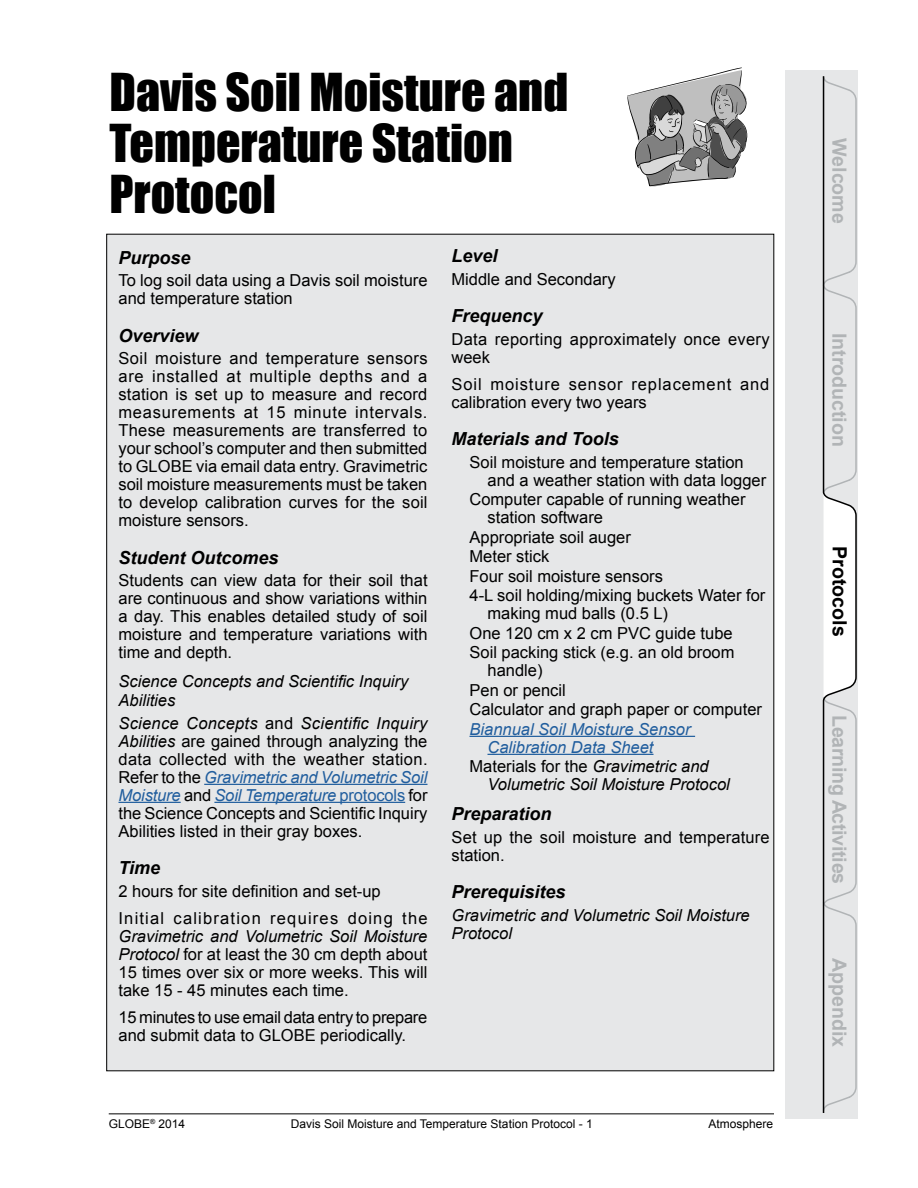
<style>
.page{position:relative;width:918px;height:1188px;background:#fff}
.page>*{position:absolute;margin:0;border:0;box-sizing:border-box;transform-origin:0 0}
.t1{font:48px/51px "Impact";color:#000}
.t2{font:700 19.65px "Arial";color:#b1b4b6}
.t3{font:700 19.65px "Arial";color:#000}
.t4{font:italic 700 18px "Arial";color:#000}
.t5{font:16.5px/18px "Arial";color:#000}
.t6{font:italic 16.5px/18px "Arial";color:#000}
.t7{font:16.5px/27px "Arial";letter-spacing:.075em;color:#000}
.t8{font:16.5px/18px "Arial";letter-spacing:.055em;color:#000}
.t9{font:italic 16.5px/18px "Arial";color:#215e9e}
.t10{font:16.5px/18px "Arial";letter-spacing:.02em;color:#000}
.t11{font:12px "Arial";color:#000}
.s1{font-style:italic}
.s2{font-style:italic;color:#215e9e}
.s3{color:#215e9e}
.s4{font-style:normal}
</style>
<div class="page">
<hr style="left:109px;top:1113px;width:665px;height:1px;background:#000">
<div style="left:785px;top:70px;width:73px;height:1049px;background:#e6e7e8"></div>
<svg style="left:822px;top:76px;width:35px;height:1037px"></svg>
<div style="left:107px;top:234px;width:667px;height:837px;background:#e6e7e8"></div>
<svg style="left:627px;top:68px;width:120px;height:118px"></svg>
<hr style="left:204px;top:784px;width:224px;height:1px;background:#215e9e">
<hr style="left:118px;top:802px;width:63px;height:1px;background:#215e9e">
<hr style="left:214px;top:802px;width:191px;height:1px;background:#215e9e">
<hr style="left:470px;top:736px;width:225px;height:1px;background:#215e9e">
<hr style="left:488px;top:754px;width:166px;height:1px;background:#215e9e">
<h1 class="t1" style="left:110px;top:66px;width:460px">Davis Soil Moisture and<br>Temperature Station<br>Protocol</h1>
<p class="t4" style="left:118px;top:245px;width:74px">Purpose</p>
<p class="t5" style="left:118px;top:271px;width:311px">To log soil data using a Davis soil moisture and temperature station</p>
<p class="t4" style="left:118px;top:323px;width:82px">Overview</p>
<p class="t5" style="left:118px;top:349px;width:311px;text-align:justify">Soil moisture and temperature sensors are installed at multiple depths and a station is set up to measure and record measurements at 15 minute intervals.<br>These measurements are transferred to your school’s computer and then submitted to GLOBE via email data entry. Gravimetric soil moisture measurements must be taken to develop calibration curves for the soil moisture sensors.</p>
<p class="t4" style="left:118px;top:545px;width:162px">Student Outcomes</p>
<p class="t5" style="left:118px;top:571px;width:311px;text-align:justify">Students can view data for their soil that are continuous and show variations within a day. This enables detailed study of soil moisture and temperature variations with time and depth.</p>
<p class="t6" style="left:118px;top:671px;width:291px;line-height:19.5px">Science Concepts and Scientific Inquiry<br>Abilities</p>
<p class="t5" style="left:118px;top:714px;width:311px;text-align:justify"><span class="s1">Science Concepts</span> and <span class="s1">Scientific Inquiry Abilities</span> are gained through analyzing the data collected with the weather station.<br>Refer to the <span class="s2">Gravimetric and Volumetric Soil Moisture</span> and <span class="s2">Soil Temperature</span> <span class="s3">protocols</span> for the Science Concepts and Scientific Inquiry Abilities listed in their gray boxes.</p>
<p class="t4" style="left:118px;top:856px;width:43px">Time</p>
<p class="t7" style="left:118px;top:877px;width:311px">2 hours for site definition and set-up<br>Initial calibration requires doing the</p>
<p class="t5" style="left:118px;top:927px;width:310px;text-align:justify"><span class="s1">Gravimetric and Volumetric Soil Moisture Protocol</span> for at least the 30 cm depth about 15 times over six or more weeks. This will take 15 - 45 minutes each time.</p>
<p class="t5" style="left:118px;top:1008px;width:310px">15 minutes to use email data entry to prepare and submit data to GLOBE periodically.</p>
<p class="t4" style="left:452px;top:244px;width:48px">Level</p>
<p class="t5" style="left:452px;top:270px;width:166px">Middle and Secondary</p>
<p class="t4" style="left:452px;top:304px;width:93px">Frequency</p>
<p class="t10" style="left:452px;top:330px;width:320px">Data reporting approximately once every week</p>
<p class="t8" style="left:452px;top:375px;width:319px">Soil moisture sensor replacement and calibration every two years</p>
<p class="t4" style="left:452px;top:427px;width:169px">Materials and Tools</p>
<p class="t5" style="left:488px;top:453px;width:280px;text-indent:-18px">Soil moisture and temperature station and a weather station with data logger</p>
<p class="t5" style="left:488px;top:490px;width:260px;text-indent:-18px">Computer capable of running weather station software</p>
<p class="t5" style="left:470px;top:527px;width:297px;line-height:19.5px">Appropriate soil auger<br>Meter stick<br>Four soil moisture sensors<br>4-L soil holding/mixing buckets Water for</p>
<p class="t5" style="left:470px;top:604px;width:267px;line-height:19.5px;text-indent:18px">making mud balls (0.5 L)<br>One 120 cm x 2 cm PVC guide tube<br>Soil packing stick (e.g. an old broom</p>
<p class="t5" style="left:470px;top:661px;width:294px;line-height:19.5px;text-indent:18px">handle)<br>Pen or pencil<br>Calculator and graph paper or computer</p>
<p class="t9" style="left:488px;top:720px;width:204px;text-indent:-18px">Biannual Soil Moisture Sensor<br>Calibration Data Sheet</p>
<p class="t6" style="left:488px;top:758px;width:244px;text-indent:-18px"><span class="s4">Materials for the</span> Gravimetric and<br>Volumetric Soil Moisture Protocol</p>
<p class="t4" style="left:452px;top:802px;width:102px">Preparation</p>
<p class="t5" style="left:452px;top:828px;width:320px">Set up the soil moisture and temperature station.</p>
<p class="t4" style="left:452px;top:880px;width:116px">Prerequisites</p>
<p class="t6" style="left:452px;top:906px;width:300px">Gravimetric and Volumetric Soil Moisture<br>Protocol</p>
<p class="t11" style="left:109px;top:1116px;width:78px">GLOBE<sup>®</sup> 2014</p>
<p class="t11" style="left:291px;top:1116px;width:303px">Davis Soil Moisture and Temperature Station Protocol - 1</p>
<p class="t11" style="left:709px;top:1116px;width:66px">Atmosphere</p>
<p class="t2" style="left:852px;top:138px;width:87px;rotate:90deg">Welcome</p>
<p class="t2" style="left:852px;top:333px;width:116px;rotate:90deg">Introduction</p>
<p class="t3" style="left:853px;top:546px;width:92px;rotate:90deg">Protocols</p>
<p class="t2" style="left:853px;top:715px;width:171px;rotate:90deg">Learning Activities</p>
<p class="t2" style="left:853px;top:958px;width:91px;rotate:90deg">Appendix</p>
</div>
